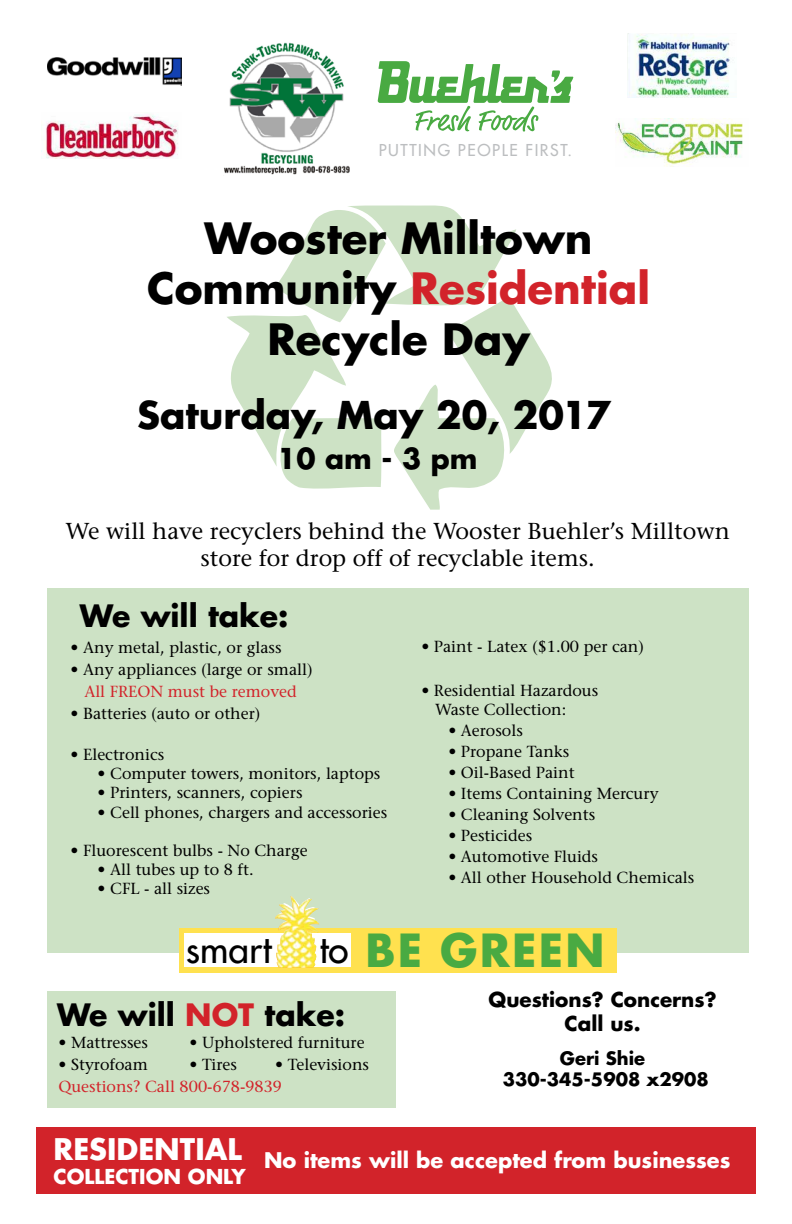
<style>
.page{position:relative;width:792px;height:1224px;background:#fff}
.page>*{position:absolute;margin:0;border:0;box-sizing:border-box;transform-origin:0 0}
.t1{font:700 44.4px "Futura";letter-spacing:.05em;color:#49aa42}
.t2{font:700 42px/50.4px "Futura";color:#000;text-align:center}
.t3{font:700 37.3px "Futura";color:#000}
.t4{font:37px "Futura";color:#000}
.t5{font:700 30px "Futura";color:#000}
.t6{font:700 29px "Futura";color:#fff}
.t7{font:700 28px "Futura";color:#000}
.t8{font:23px/27px "Stone Serif";color:#000;text-align:center}
.t9{font:700 21px "Futura";color:#fff}
.t10{font:700 20px/24px "Futura";color:#000;text-align:center}
.t11{font:700 20px "Futura";color:#fff}
.t12{font:700 18px/21.6px "Futura";color:#000;text-align:center}
.t13{font:16px/19.2px "Stone Serif";color:#000}
.t14{font:16px "Stone Serif";color:#d2232a}
.t15{font:16px "Futura";letter-spacing:.1em;color:#bcbec0}
.s1{color:#d2232a}
.s2{font-weight:400;font-size:37px;color:#000}
</style>
<div class="page">
<div style="left:47px;top:991px;width:349px;height:116px;background:#cde2c5"></div>
<svg style="left:227px;top:205px;width:325px;height:305px"></svg>
<div style="left:47px;top:588px;width:701px;height:365px;background:#cde2c5"></div>
<div style="left:179px;top:928px;width:437px;height:45px;background:#ffe14f"></div>
<div style="left:184px;top:933px;width:167px;height:34px;background:#fff"></div>
<img style="left:275px;top:896px;width:44px;height:72px">
<svg style="left:378px;top:61px;width:195px;height:71px"></svg>
<img style="left:224px;top:42px;width:126px;height:133px">
<img style="left:616px;top:119px;width:127px;height:48px">
<img style="left:627px;top:33px;width:103px;height:64px">
<img style="left:47px;top:58px;width:134px;height:27px">
<img style="left:45px;top:114px;width:134px;height:44px">
<div style="left:36px;top:1128px;width:720px;height:66px;background:#d2232a"></div>
<p class="t15" style="left:379px;top:140px;width:195px">PUTTING PEOPLE FIRST.</p>
<h2 class="t2" style="left:147px;top:212px;width:504px">Wooster Milltown<br>Community <span class="s1">Residential<br></span>Recycle Day</h2>
<h3 class="t3" style="left:137px;top:391px;width:476px">Saturday, May 20, 2017</h3>
<h3 class="t7" style="left:277px;top:440px;width:202px">10 am - 3 pm</h3>
<h3 class="t8" style="left:65px;top:517px;width:666px">We will have recyclers behind the Wooster Buehler’s Milltown store for drop off of recyclable items.</h3>
<h3 class="t5" style="left:80px;top:596px;width:210px">We will take:</h3>
<p class="t13" style="left:71px;top:638px;width:212px">• Any metal, plastic, or glass</p>
<p class="t13" style="left:71px;top:660px;width:244px">• Any appliances (large or small)</p>
<p class="t14" style="left:84px;top:682px;width:214px">All FREON must be removed</p>
<p class="t13" style="left:71px;top:704px;width:191px">• Batteries (auto or other)</p>
<p class="t13" style="left:71px;top:745px;width:95px">• Electronics</p>
<p class="t13" style="left:98px;top:764px;width:284px">• Computer towers, monitors, laptops</p>
<p class="t13" style="left:98px;top:783px;width:206px">• Printers, scanners, copiers</p>
<p class="t13" style="left:98px;top:803px;width:291px">• Cell phones, chargers and accessories</p>
<p class="t13" style="left:71px;top:841px;width:238px">• Fluorescent bulbs - No Charge</p>
<p class="t13" style="left:98px;top:860px;width:158px">• All tubes up to 8 ft.</p>
<p class="t13" style="left:98px;top:879px;width:114px">• CFL - all sizes</p>
<p class="t13" style="left:421px;top:637px;width:224px">• Paint - Latex ($1.00 per can)</p>
<p class="t13" style="left:435px;top:681px;width:165px;text-indent:-14px">• Residential Hazardous<br>Waste Collection:</p>
<p class="t13" style="left:448px;top:721px;width:76px">• Aerosols</p>
<p class="t13" style="left:448px;top:742px;width:122px">• Propane Tanks</p>
<p class="t13" style="left:448px;top:763px;width:128px">• Oil-Based Paint</p>
<p class="t13" style="left:448px;top:784px;width:212px">• Items Containing Mercury</p>
<p class="t13" style="left:448px;top:805px;width:148px">• Cleaning Solvents</p>
<p class="t13" style="left:448px;top:826px;width:85px">• Pesticides</p>
<p class="t13" style="left:448px;top:847px;width:151px">• Automotive Fluids</p>
<p class="t13" style="left:448px;top:868px;width:248px">• All other Household Chemicals</p>
<h3 class="t4" style="left:186px;top:926px;width:87px">smart</h3>
<h1 class="t1" style="left:320px;top:921px;width:286px"><span class="s2">to</span> BE GREEN</h1>
<h3 class="t5" style="left:57px;top:995px;width:290px">We will <span class="s1">NOT</span> take:</h3>
<p class="t13" style="left:58px;top:1033px;width:91px">• Mattresses</p>
<p class="t13" style="left:189px;top:1033px;width:177px">• Upholstered furniture</p>
<p class="t13" style="left:58px;top:1055px;width:91px">• Styrofoam</p>
<p class="t13" style="left:189px;top:1055px;width:49px">• Tires</p>
<p class="t13" style="left:275px;top:1055px;width:95px">• Televisions</p>
<p class="t14" style="left:58px;top:1077px;width:225px">Questions? Call 800-678-9839</p>
<p class="t10" style="left:489px;top:987px;width:230px">Questions? Concerns?<br>Call us.</p>
<p class="t12" style="left:503px;top:1047px;width:208px">Geri Shie<br>330-345-5908 x2908</p>
<h3 class="t6" style="left:54px;top:1130px;width:190px">RESIDENTIAL</h3>
<p class="t11" style="left:54px;top:1163px;width:194px">COLLECTION ONLY</p>
<h3 class="t9" style="left:264px;top:1146px;width:468px">No items will be accepted from businesses</h3>
</div>
